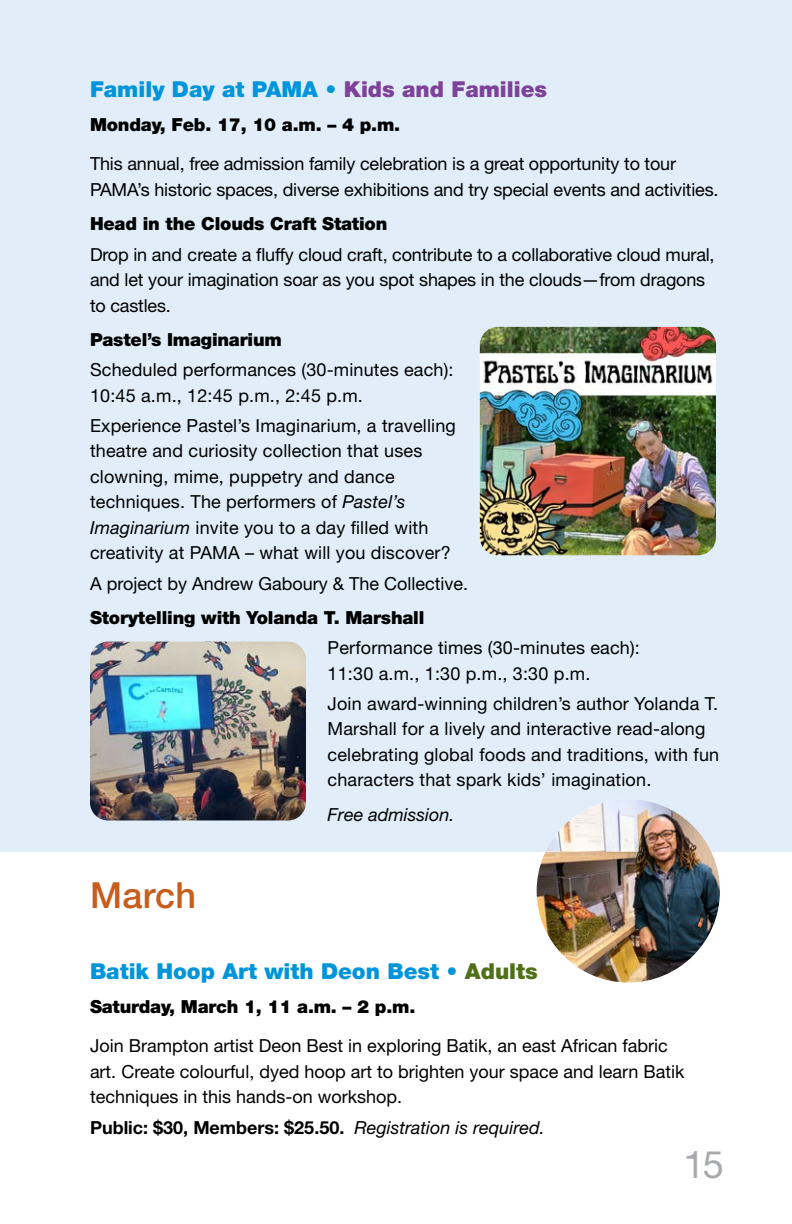
<style>
.page{position:relative;width:792px;height:1224px;background:#fff}
.page>*{position:absolute;margin:0;border:0;box-sizing:border-box;transform-origin:0 0}
.t1{font:38px "Helvetica Neue LT Std";color:#a7a9ac}
.H5_Month{font:500 36px "Helvetica Neue LT Std";letter-spacing:.01em;color:#c85c1a}
.H4_Program_title{font:900 22px "Helvetica Neue LT Std";color:#0095da}
.P_events_text{font:18px/25.6px "Helvetica Neue LT Std";color:#000}
.H5_WorkshopTitle{font:900 18px "Helvetica Neue LT Std";letter-spacing:-.01em;color:#000}
.Dates{font:900 18px "Helvetica Neue LT Std";letter-spacing:-.01em;color:#000}
.P_events_text-2{font:700 18px "Helvetica Neue LT Std";color:#000}
.P_events_text-3{font:italic 18px "Helvetica Neue LT Std";color:#000}
.s1{color:#7d4199}
.s2{font-style:italic}
.s3{color:#4f6f19}
.s4{font-weight:400;font-style:italic}
</style>
<div class="page">
<div style="left:0;top:0;width:792px;height:851px;background:#e1eef9"></div>
<img style="left:480px;top:327px;width:236px;height:228px">
<img style="left:90px;top:642px;width:216px;height:178px">
<img style="left:537px;top:799px;width:183px;height:184px;border-radius:92px">
<h4 class="H4_Program_title" style="left:90px;top:76px;width:459px">Family Day at PAMA • <span class="s1">Kids and Families</span></h4>
<p class="Dates" style="left:90px;top:114px;width:312px">Monday, Feb. 17, 10 a.m. – 4 p.m.</p>
<p class="P_events_text" style="left:90px;top:151px;width:630px">This annual, free admission family celebration is a great opportunity to tour<br>PAMA’s historic spaces, diverse exhibitions and try special events and activities.</p>
<h5 class="H5_WorkshopTitle" style="left:90px;top:213px;width:299px">Head in the Clouds Craft Station</h5>
<p class="P_events_text" style="left:90px;top:241px;width:626px">Drop in and create a fluffy cloud craft, contribute to a collaborative cloud mural, and let your imagination soar as you spot shapes in the clouds—from dragons to castles.</p>
<h5 class="H5_WorkshopTitle" style="left:90px;top:329px;width:193px">Pastel’s Imaginarium</h5>
<p class="P_events_text" style="left:90px;top:357px;width:365px">Scheduled performances (30-minutes each):<br>10:45 a.m., 12:45 p.m., 2:45 p.m.</p>
<p class="P_events_text" style="left:90px;top:412px;width:367px">Experience Pastel’s Imaginarium, a travelling theatre and curiosity collection that uses clowning, mime, puppetry and dance techniques. The performers of <span class="s2">Pastel’s Imaginarium</span> invite you to a day filled with creativity at PAMA – what will you discover?</p>
<p class="P_events_text" style="left:90px;top:570px;width:380px">A project by Andrew Gaboury &amp; The Collective.</p>
<h5 class="H5_WorkshopTitle" style="left:90px;top:607px;width:336px">Storytelling with Yolanda T. Marshall</h5>
<p class="P_events_text" style="left:328px;top:635px;width:314px">Performance times (30-minutes each):<br>11:30 a.m., 1:30 p.m., 3:30 p.m.</p>
<p class="P_events_text" style="left:328px;top:691px;width:393px">Join award-winning children’s author Yolanda T.<br>Marshall for a lively and interactive read-along celebrating global foods and traditions, with fun characters that spark kids’ imagination.</p>
<p class="P_events_text-3" style="left:328px;top:804px;width:128px">Free admission.</p>
<h5 class="H5_Month" style="left:90px;top:873px;width:108px">March</h5>
<h4 class="H4_Program_title" style="left:90px;top:958px;width:449px">Batik Hoop Art with Deon Best • <span class="s3">Adults</span></h4>
<p class="Dates" style="left:90px;top:996px;width:327px">Saturday, March 1, 11 a.m. – 2 p.m.</p>
<p class="P_events_text" style="left:90px;top:1033px;width:596px">Join Brampton artist Deon Best in exploring Batik, an east African fabric art. Create colourful, dyed hoop art to brighten your space and learn Batik techniques in this hands-on workshop.</p>
<p class="P_events_text-2" style="left:90px;top:1116px;width:456px">Public: $30, Members: $25.50. <span class="s4">Registration is required.</span></p>
<h1 class="t1" style="left:684px;top:1141px;width:42px">15</h1>
</div>
